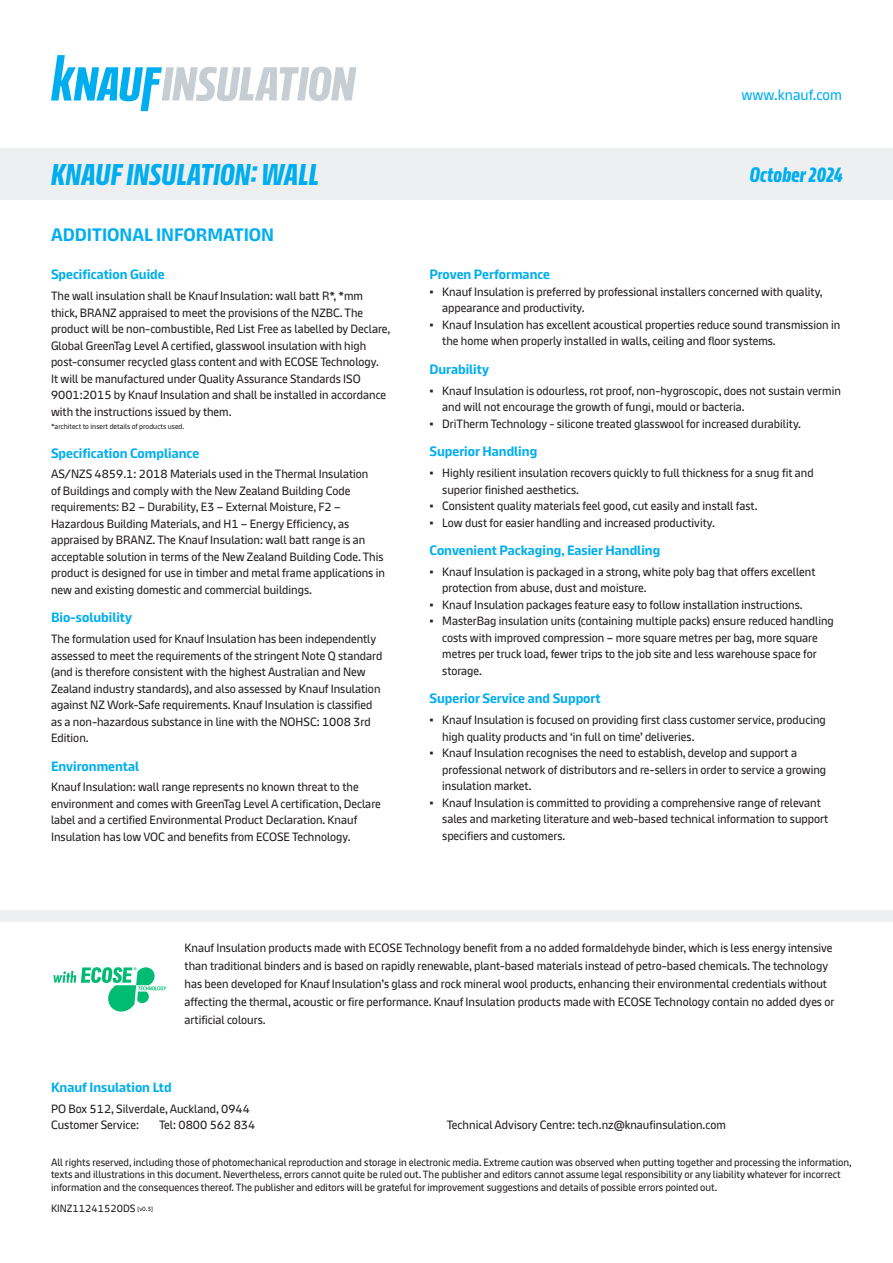
<style>
.page{position:relative;width:893px;height:1263px;background:#fff}
.page>*{position:absolute;margin:0;border:0;box-sizing:border-box;transform-origin:0 0}
.Product_Name{font:700 30px "Knauf Head";letter-spacing:.01em;color:#00aeef}
.Version_Date{font:700 21px "Knauf Head";letter-spacing:.01em;color:#00aeef}
.Section_Header{font:700 18px "Knauf";color:#00aeef}
.Website_Top_Right{font:15px "Knauf";color:#00aeef}
.Additional_Information_Section_Header_Ga{font:700 13.5px "Knauf";color:#00aeef}
.Additional_Information_Section_Header{font:700 13.5px "Knauf";color:#00aeef}
.Body_Text_8pt{font:700 13.5px "Knauf";color:#00aeef}
.Body_Text_8pt-2{font:12px/16.5px "Knauf";color:#231f20}
.Body_Text_7pt{font:10.5px/12.6px "Knauf";color:#231f20}
.Body_Text_5pt_copy{font:7.5px "Knauf";color:#231f20}
.s1{font-family:"Arial"}
.s2{font-size:6.15px}
</style>
<div class="page">
<div style="left:0;top:910px;width:893px;height:59px;background:#eeeff1"></div>
<div style="left:0;top:922px;width:893px;height:124px;background:#fff"></div>
<svg style="left:53px;top:967px;width:114px;height:44px"></svg>
<div style="left:0;top:149px;width:893px;height:51px;background:#eeeff1"></div>
<svg style="left:51px;top:55px;width:305px;height:56px"></svg>
<p class="Website_Top_Right" style="left:741px;top:86px;width:102px">www.knauf.com</p>
<p class="Product_Name" style="left:51px;top:158px;width:269px">KNAUF INSULATION: WALL</p>
<p class="Version_Date" style="left:750px;top:163px;width:94px">October 2024</p>
<p class="Section_Header" style="left:51px;top:225px;width:225px">ADDITIONAL INFORMATION</p>
<p class="Additional_Information_Section_Header" style="left:51px;top:267px;width:115px">Specification Guide</p>
<p class="Body_Text_8pt-2" style="left:51px;top:288px;width:341px">The wall insulation shall be Knauf Insulation: wall batt R*, *mm thick, BRANZ appraised to meet the provisions of the NZBC. The product will be non-combustible, Red List Free as labelled by Declare, Global GreenTag Level A certified, glasswool insulation with high post-consumer recycled glass content and with ECOSE Technology.<br>It will be manufactured under Quality Assurance Standards ISO 9001:2015 by Knauf Insulation and shall be installed in accordance with the instructions issued by them.</p>
<p class="Body_Text_5pt_copy" style="left:51px;top:422px;width:135px">*architect to insert details of products used.</p>
<p class="Additional_Information_Section_Header_Ga" style="left:51px;top:445px;width:150px">Specification Compliance</p>
<p class="Body_Text_8pt-2" style="left:51px;top:466px;width:335px">AS/NZS 4859.1: 2018 Materials used in the Thermal Insulation<br>of Buildings and comply with the New Zealand Building Code requirements: B2 – Durability, E3 – External Moisture, F2 – Hazardous Building Materials, and H1 – Energy Efficiency, as appraised by BRANZ. The Knauf Insulation: wall batt range is an acceptable solution in terms of the New Zealand Building Code. This product is designed for use in timber and metal frame applications in new and existing domestic and commercial buildings.</p>
<p class="Additional_Information_Section_Header_Ga" style="left:51px;top:610px;width:83px">Bio-solubility</p>
<p class="Body_Text_8pt-2" style="left:51px;top:630px;width:333px">The formulation used for Knauf Insulation has been independently assessed to meet the requirements of the stringent Note Q standard (and is therefore consistent with the highest Australian and New Zealand industry standards), and also assessed by Knauf Insulation against NZ Work-Safe requirements. Knauf Insulation is classified as a non-hazardous substance in line with the NOHSC: 1008 3rd Edition.</p>
<p class="Additional_Information_Section_Header_Ga" style="left:51px;top:758px;width:90px">Environmental</p>
<p class="Body_Text_8pt-2" style="left:51px;top:779px;width:331px">Knauf Insulation: wall range represents no known threat to the environment and comes with GreenTag Level A certification, Declare label and a certified Environmental Product Declaration. Knauf Insulation has low VOC and benefits from ECOSE Technology.</p>
<p class="Body_Text_8pt" style="left:429px;top:267px;width:122px">Proven Performance</p>
<p class="Body_Text_8pt-2" style="left:442px;top:283px;width:382px;text-indent:-13px"><span class="s1">▪</span> Knauf Insulation is preferred by professional installers concerned with quality, appearance and productivity.</p>
<p class="Body_Text_8pt-2" style="left:442px;top:316px;width:400px;text-indent:-13px"><span class="s1">▪</span> Knauf Insulation has excellent acoustical properties reduce sound transmission in the home when properly installed in walls, ceiling and floor systems.</p>
<p class="Additional_Information_Section_Header_Ga" style="left:429px;top:362px;width:61px">Durability</p>
<p class="Body_Text_8pt-2" style="left:442px;top:382px;width:400px;text-indent:-13px"><span class="s1">▪</span> Knauf Insulation is odourless, rot proof, non-hygroscopic, does not sustain vermin and will not encourage the growth of fungi, mould or bacteria.</p>
<p class="Body_Text_8pt-2" style="left:429px;top:415px;width:373px"><span class="s1">▪</span> DriTherm Technology - silicone treated glasswool for increased durability.</p>
<p class="Additional_Information_Section_Header_Ga" style="left:429px;top:444px;width:109px">Superior Handling</p>
<p class="Body_Text_8pt-2" style="left:442px;top:464px;width:373px;text-indent:-13px"><span class="s1">▪</span> Highly resilient insulation recovers quickly to full thickness for a snug fit and superior finished aesthetics.</p>
<p class="Body_Text_8pt-2" style="left:429px;top:497px;width:330px"><span class="s1">▪</span> Consistent quality materials feel good, cut easily and install fast.</p>
<p class="Body_Text_8pt-2" style="left:429px;top:514px;width:287px"><span class="s1">▪</span> Low dust for easier handling and increased productivity.</p>
<p class="Additional_Information_Section_Header_Ga" style="left:429px;top:543px;width:232px">Convenient Packaging, Easier Handling</p>
<p class="Body_Text_8pt-2" style="left:442px;top:563px;width:375px;text-indent:-13px"><span class="s1">▪</span> Knauf Insulation is packaged in a strong, white poly bag that offers excellent protection from abuse, dust and moisture.</p>
<p class="Body_Text_8pt-2" style="left:429px;top:596px;width:375px"><span class="s1">▪</span> Knauf Insulation packages feature easy to follow installation instructions.</p>
<p class="Body_Text_8pt-2" style="left:442px;top:613px;width:393px;text-indent:-13px"><span class="s1">▪</span> MasterBag insulation units (containing multiple packs) ensure reduced handling costs with improved compression – more square metres per bag, more square metres per truck load, fewer trips to the job site and less warehouse space for storage.</p>
<p class="Additional_Information_Section_Header_Ga" style="left:429px;top:691px;width:173px">Superior Service and Support</p>
<p class="Body_Text_8pt-2" style="left:442px;top:711px;width:385px;text-indent:-13px"><span class="s1">▪</span> Knauf Insulation is focused on providing first class customer service, producing high quality products and ‘in full on time’ deliveries.</p>
<p class="Body_Text_8pt-2" style="left:442px;top:744px;width:385px;text-indent:-13px"><span class="s1">▪</span> Knauf Insulation recognises the need to establish, develop and support a professional network of distributors and re-sellers in order to service a growing insulation market.</p>
<p class="Body_Text_8pt-2" style="left:442px;top:794px;width:388px;text-indent:-13px"><span class="s1">▪</span> Knauf Insulation is committed to providing a comprehensive range of relevant sales and marketing literature and web-based technical information to support specifiers and customers.</p>
<p class="Body_Text_8pt-2" style="left:185px;top:939px;width:651px;line-height:18px">Knauf Insulation products made with ECOSE Technology benefit from a no added formaldehyde binder, which is less energy intensive than traditional binders and is based on rapidly renewable, plant-based materials instead of petro-based chemicals. The technology has been developed for Knauf Insulation’s glass and rock mineral wool products, enhancing their environmental credentials without affecting the thermal, acoustic or fire performance. Knauf Insulation products made with ECOSE Technology contain no added dyes or artificial colours.</p>
<p class="Additional_Information_Section_Header" style="left:51px;top:1080px;width:122px">Knauf Insulation Ltd</p>
<p class="Body_Text_8pt-2" style="left:51px;top:1100px;width:200px">PO Box 512, Silverdale, Auckland, 0944</p>
<p class="Body_Text_8pt-2" style="left:51px;top:1117px;width:89px">Customer Service:</p>
<p class="Body_Text_8pt-2" style="left:159px;top:1117px;width:98px">Tel: 0800 562 834</p>
<p class="Body_Text_8pt-2" style="left:447px;top:1117px;width:281px">Technical Advisory Centre: tech.nz@knaufinsulation.com</p>
<p class="Body_Text_7pt" style="left:51px;top:1155px;width:802px">All rights reserved, including those of photomechanical reproduction and storage in electronic media. Extreme caution was observed when putting together and processing the information, texts and illustrations in this document. Nevertheless, errors cannot quite be ruled out. The publisher and editors cannot assume legal responsibility or any liability whatever for incorrect information and the consequences thereof. The publisher and editors will be grateful for improvement suggestions and details of possible errors pointed out.</p>
<p class="Body_Text_7pt" style="left:51px;top:1202px;width:104px">KINZ11241520DS <span class="s2">[v0.3]</span></p>
</div>
